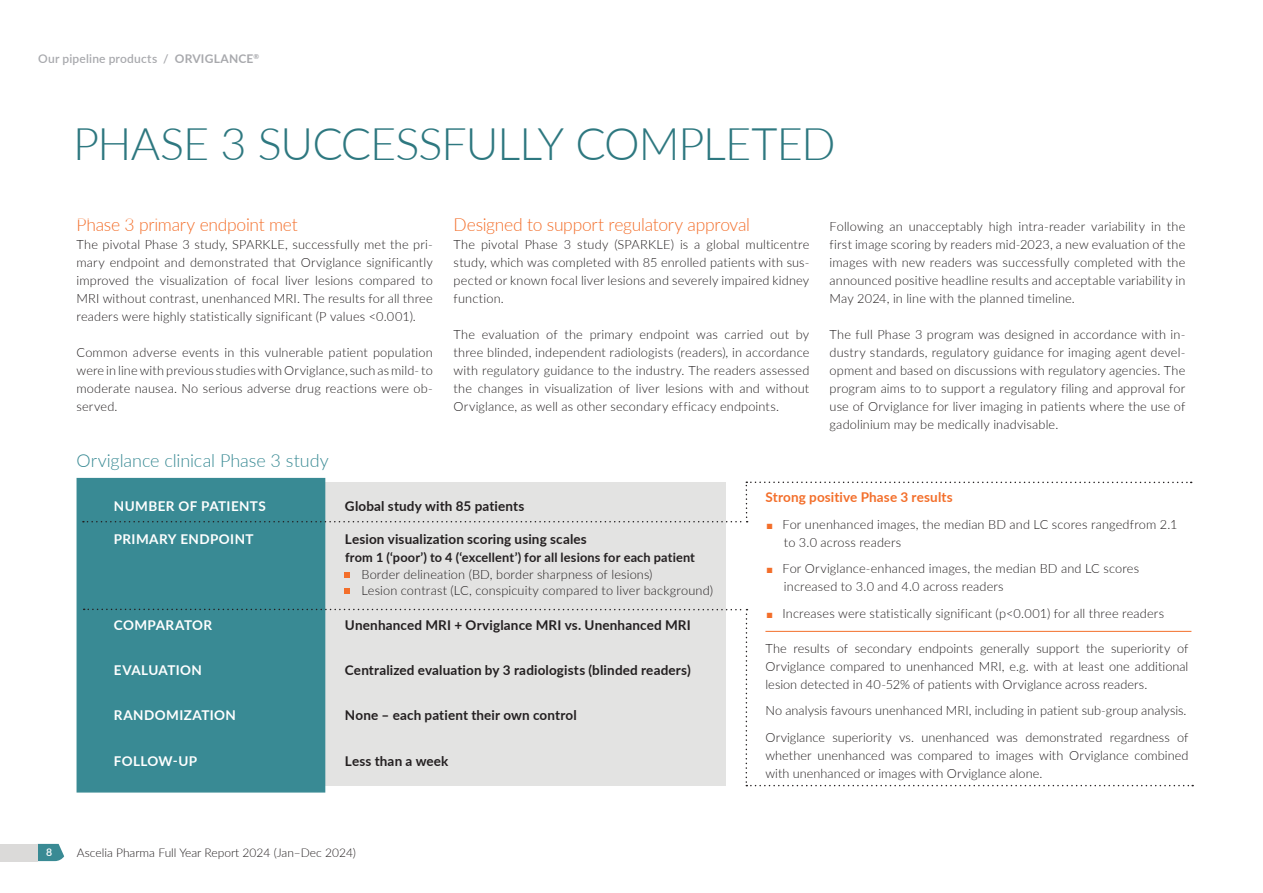
<style>
.page{position:relative;width:1263px;height:893px;background:#fff}
.page>*{position:absolute;margin:0;border:0;box-sizing:border-box;transform-origin:0 0}
.Header_1_not_in_ToC{font:300 45px "Lato";letter-spacing:-.025em;color:#2e7880}
.Body_copy{font:300 18px "Lato";letter-spacing:-.015em;color:#f36e2a}
.Header_4{font:300 18px "Lato";letter-spacing:-.005em;color:#398a94}
.Header_4-2{font:700 13.5px "Lato";letter-spacing:.01em;color:#231f20}
.Header_4-3{font:700 13.5px "Lato";letter-spacing:.03em;color:#fff}
.Body_copy_bold{font:700 13.5px "Lato";letter-spacing:.01em;color:#f36e2a}
.Body_copy-2{font:300 12.75px/18px "Lato";letter-spacing:.01em;color:#231f20;text-align:justify}
.Header_4-4{font:300 12.75px/16.5px "Lato";letter-spacing:.01em;color:#231f20}
.t1{font:300 12px "Lato";color:#231f20}
.Punktlista_-_Light_8_5_12_svarta_bullets{font:600 12px "Lato";letter-spacing:.015em;color:#a8a9ad}
.t2{font:600 10.5px "Lato";color:#fff}
.s1{font-weight:700}
.s2{color:#f36e2a}
</style>
<div class="page">
<svg style="left:38px;top:844px;width:26px;height:17px"></svg>
<div style="left:0;top:844px;width:38px;height:17px;background:#dbdad9"></div>
<div style="left:320px;top:482px;width:406px;height:304px;background:#e3e3e2"></div>
<div style="left:77px;top:478px;width:248px;height:314px;background:#398a94"></div>
<svg style="left:83px;top:481px;width:1109px;height:41px"></svg>
<svg style="left:84px;top:609px;width:1109px;height:177px"></svg>
<hr style="left:765px;top:631px;width:426px;height:1px;background:#f36e2a">
<svg style="left:345px;top:572px;width:5px;height:5px"></svg>
<svg style="left:345px;top:588px;width:5px;height:6px"></svg>
<p class="Punktlista_-_Light_8_5_12_svarta_bullets" style="left:38px;top:50px;width:222px">Our pipeline products / <span class="s1">ORVIGLANCE</span><sup>®</sup></p>
<p class="Header_1_not_in_ToC" style="left:73px;top:112px;width:764px">PHASE 3 SUCCESSFULLY COMPLETED</p>
<p class="Body_copy" style="left:77px;top:212px;width:223px">Phase 3 primary endpoint met</p>
<p class="Body_copy-2" style="left:77px;top:235px;width:358px">The pivotal Phase 3 study, SPARKLE, successfully met the pri&shy;mary endpoint and demonstrated that Orviglance significantly improved the visualization of focal liver lesions compared to MRI without contrast, unenhanced MRI. The results for all three readers were highly statistically significant (P values &lt;0.001).</p>
<p class="Body_copy-2" style="left:77px;top:343px;width:358px">Common adverse events in this vulnerable patient population were in line with previous studies with Orviglance, such as mild- to moderate nausea. No serious adverse drug reactions were ob&shy;served.</p>
<p class="Header_4" style="left:77px;top:448px;width:254px">Orviglance clinical Phase 3 study</p>
<p class="Body_copy" style="left:454px;top:212px;width:298px">Designed to support regulatory approval</p>
<p class="Body_copy-2" style="left:454px;top:235px;width:357px">The pivotal Phase 3 study (SPARKLE) is a global multicentre study, which was completed with 85 enrolled patients with sus&shy;pected or known focal liver lesions and severely impaired kidney function.</p>
<p class="Body_copy-2" style="left:454px;top:325px;width:357px">The evaluation of the primary endpoint was carried out by three blinded, independent radiologists (readers), in accordance with regulatory guidance to the industry. The readers assessed the changes in visualization of liver lesions with and without Orviglance, as well as other secondary efficacy endpoints.</p>
<p class="Body_copy-2" style="left:829px;top:217px;width:357px">Following an unacceptably high intra-reader variability in the first image scoring by readers mid-2023, a new evaluation of the images with new readers was successfully completed with the announced positive headline results and acceptable variability in May 2024, in line with the planned timeline.</p>
<p class="Body_copy-2" style="left:829px;top:325px;width:357px">The full Phase 3 program was designed in accordance with in&shy;dustry standards, regulatory guidance for imaging agent devel&shy;opment and based on discussions with regulatory agencies. The program aims to to support a regulatory filing and approval for use of Orviglance for liver imaging in patients where the use of gadolinium may be medically inadvisable.</p>
<p class="Header_4-3" style="left:114px;top:496px;width:153px">NUMBER OF PATIENTS</p>
<p class="Header_4-2" style="left:345px;top:496px;width:181px">Global study with 85 patients</p>
<p class="Header_4-3" style="left:114px;top:529px;width:141px">PRIMARY ENDPOINT</p>
<p class="Header_4-2" style="left:345px;top:529px;width:243px">Lesion visualization scoring using scales</p>
<p class="Header_4-4" style="left:361px;top:549px;width:353px;text-indent:-16px"><span class="s1">from 1 (‘poor’) to 4 (‘excellent’) for all lesions for each patient<br></span>Border delineation (BD, border sharpness of lesions)<br>Lesion contrast (LC, conspicuity compared to liver background)</p>
<p class="Header_4-3" style="left:114px;top:615px;width:100px">COMPARATOR</p>
<p class="Header_4-2" style="left:345px;top:615px;width:347px">Unenhanced MRI + Orviglance MRI vs. Unenhanced MRI</p>
<p class="Header_4-3" style="left:114px;top:660px;width:90px">EVALUATION</p>
<p class="Header_4-2" style="left:345px;top:660px;width:347px">Centralized evaluation by 3 radiologists (blinded readers)</p>
<p class="Header_4-3" style="left:114px;top:705px;width:124px">RANDOMIZATION</p>
<p class="Header_4-2" style="left:345px;top:705px;width:233px">None – each patient their own control</p>
<p class="Header_4-3" style="left:114px;top:751px;width:85px">FOLLOW-UP</p>
<p class="Header_4-2" style="left:345px;top:751px;width:105px">Less than a week</p>
<p class="t2" style="left:46px;top:845px;width:8px">8</p>
<p class="t1" style="left:77px;top:845px;width:281px">Ascelia Pharma Full Year Report 2024 (Jan–Dec 2024)</p>
<p class="Body_copy_bold" style="left:765px;top:487px;width:189px">Strong positive Phase 3 results</p>
<p class="Body_copy-2" style="left:784px;top:514px;width:395px;text-indent:-17px"><span class="s2">■</span> For unenhanced images, the median BD and LC scores rangedfrom 2.1 to 3.0 across readers</p>
<p class="Body_copy-2" style="left:784px;top:559px;width:357px;text-indent:-17px"><span class="s2">■</span> For Orviglance-enhanced images, the median BD and LC scores increased to 3.0 and 4.0 across readers</p>
<p class="Body_copy-2" style="left:767px;top:603px;width:399px"><span class="s2">■</span> Increases were statistically significant (p&lt;0.001) for all three readers</p>
<p class="Body_copy-2" style="left:765px;top:638px;width:424px">The results of secondary endpoints generally support the superiority of Orviglance compared to unenhanced MRI, e.g. with at least one additional lesion detected in 40-52% of patients with Orviglance across readers.</p>
<p class="Body_copy-2" style="left:765px;top:701px;width:423px">No analysis favours unenhanced MRI, including in patient sub-group analysis.</p>
<p class="Body_copy-2" style="left:765px;top:727px;width:425px">Orviglance superiority vs. unenhanced was demonstrated regardness of whether unenhanced was compared to images with Orviglance combined with unenhanced or images with Orviglance alone.</p>
</div>
